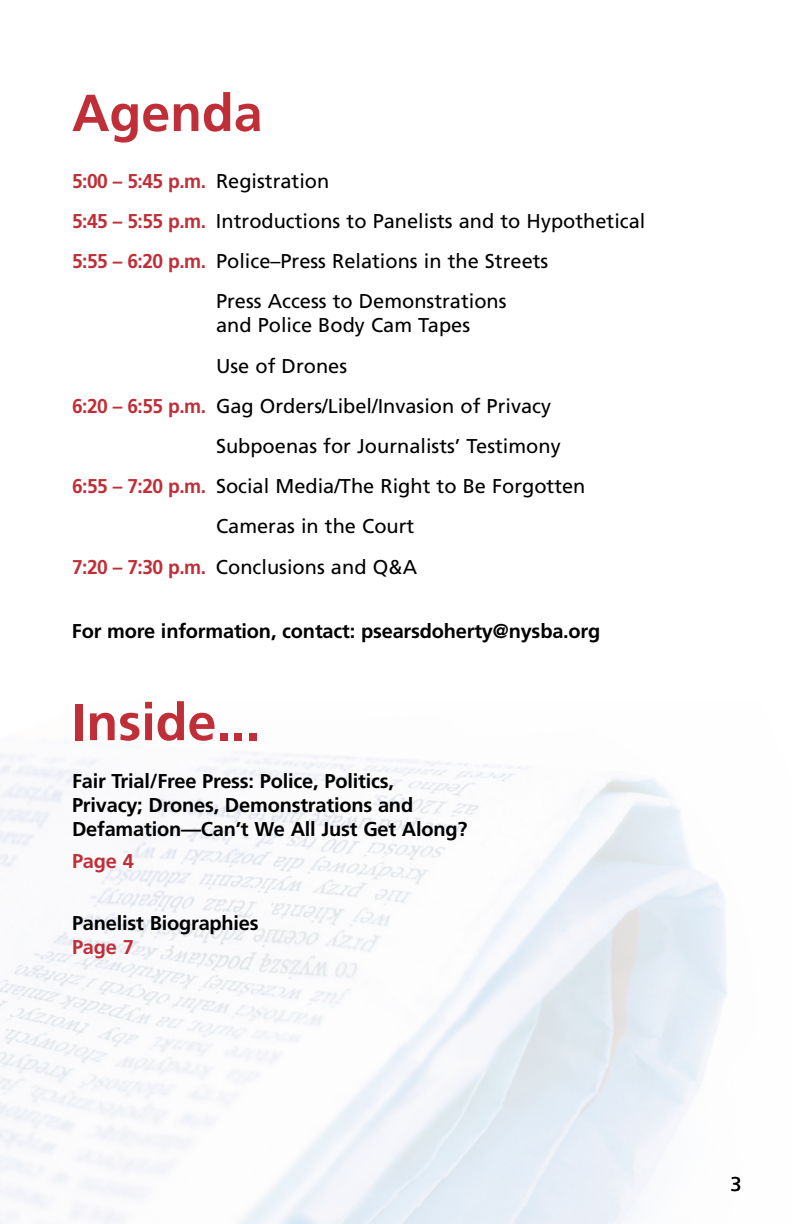
<style>
.page{position:relative;width:792px;height:1224px;background:#fff}
.page>*{position:absolute;margin:0;border:0;box-sizing:border-box;transform-origin:0 0}
.t1{font:700 52px "Frutiger";color:#c02f38}
.t2{font:20px "Frutiger";color:#000}
.t3{font:700 20px/24px "Frutiger";letter-spacing:-.01em;color:#000}
.t4{font:700 20px "Frutiger";letter-spacing:-.01em;color:#c02f38;scale:.96 1}
.t5{font:700 20px "Frutiger";letter-spacing:-.01em;color:#c02f38}
.s1{font-weight:400;color:#000}
.s2{font-weight:700;color:#c02f38}
</style>
<div class="page">
<img style="left:0;top:753px;width:727px;height:471px">
<h1 class="t1" style="left:72px;top:82px;width:192px">Agenda</h1>
<p class="t4" style="left:72px;top:169px;width:270px">5:00 – 5:45 p.m. <span class="s1">Registration</span></p>
<p class="t2" style="left:72px;top:209px;width:575px"><span class="s2">5:45 – 5:55 p.m.</span> Introductions to Panelists and to Hypothetical</p>
<p class="t2" style="left:72px;top:249px;width:478px"><span class="s2">5:55 – 6:20 p.m.</span> Police–Press Relations in the Streets</p>
<p class="t2" style="left:216px;top:290px;width:292px">Press Access to Demonstrations</p>
<p class="t2" style="left:216px;top:314px;width:256px">and Police Body Cam Tapes</p>
<p class="t2" style="left:216px;top:354px;width:133px">Use of Drones</p>
<p class="t2" style="left:72px;top:394px;width:481px"><span class="s2">6:20 – 6:55 p.m.</span> Gag Orders/Libel/Invasion of Privacy</p>
<p class="t2" style="left:216px;top:434px;width:346px">Subpoenas for Journalists’ Testimony</p>
<p class="t2" style="left:72px;top:474px;width:515px"><span class="s2">6:55 – 7:20 p.m.</span> Social Media/The Right to Be Forgotten</p>
<p class="t2" style="left:216px;top:515px;width:200px">Cameras in the Court</p>
<p class="t2" style="left:72px;top:555px;width:347px"><span class="s2">7:20 – 7:30 p.m.</span> Conclusions and Q&amp;A</p>
<p class="t3" style="left:72px;top:619px;width:530px">For more information, contact: psearsdoherty@nysba.org</p>
<h1 class="t1" style="left:72px;top:692px;width:189px">Inside...</h1>
<p class="t3" style="left:72px;top:769px;width:397px">Fair Trial/Free Press: Police, Politics,<br>Privacy; Drones, Demonstrations and<br>Defamation—Can’t We All Just Get Along?</p>
<p class="t5" style="left:72px;top:849px;width:63px">Page 4</p>
<p class="t3" style="left:72px;top:911px;width:188px">Panelist Biographies</p>
<p class="t5" style="left:72px;top:935px;width:63px">Page 7</p>
<p class="t2" style="left:730px;top:1172px;width:13px">3</p>
</div>
